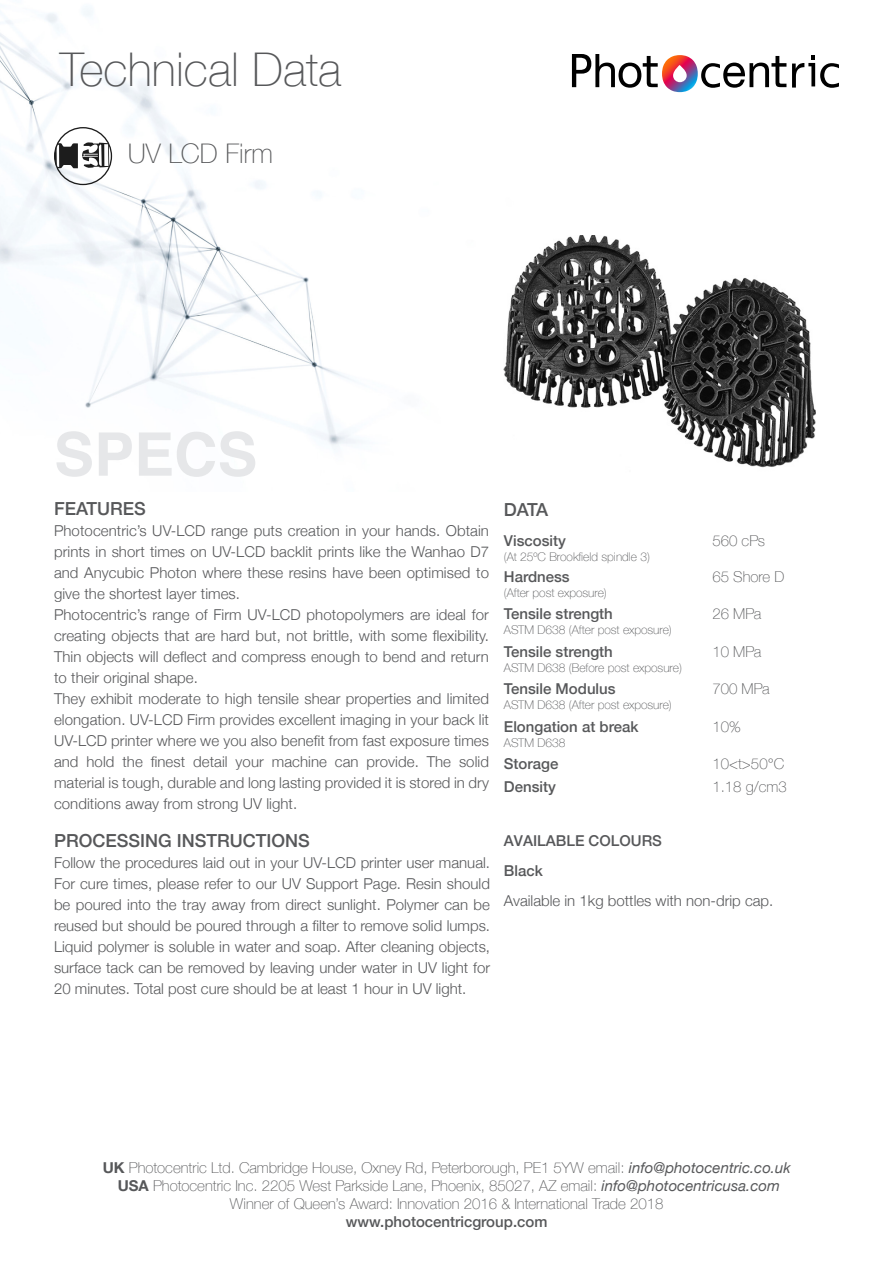
<style>
.page{position:relative;width:893px;height:1263px;background:#fff}
.page>*{position:absolute;margin:0;border:0;box-sizing:border-box;transform-origin:0 0}
.t1{font:700 60px "Helvetica";color:#e6e7e9}
.t2{font:100 46.5px "Helvetica Neue";color:#57585a}
.t3{font:100 27px "Helvetica Neue";color:#57585a}
.t4{font:500 18px "Helvetica Neue";color:#57585a}
.t5{font:300 15px/21px "Helvetica Neue";letter-spacing:.005em;color:#57585a;text-align:justify}
.t6{font:100 15px "Helvetica Neue";color:#57585a}
.t7{font:500 15px "Helvetica Neue";color:#57585a}
.t8{font:100 12px "Helvetica Neue";color:#57585a}
.s1{font-weight:500}
.s2{font-weight:700}
.s3{font-weight:400;font-style:italic}
</style>
<div class="page">
<img style="left:0;top:6px;width:504px;height:444px">
<svg style="left:792px;top:55px;width:47px;height:33px"></svg>
<svg style="left:572px;top:54px;width:214px;height:38px"></svg>
<svg style="left:55px;top:142px;width:54px;height:26px"></svg>
<div style="left:54px;top:127px;width:58px;height:58px;border:1px solid #1c1c1c;border-radius:50%"></div>
<img style="left:504px;top:235px;width:312px;height:233px">
<p class="t2" style="left:60px;top:35px;width:283px">Technical Data</p>
<p class="t3" style="left:128px;top:133px;width:147px">UV LCD Firm</p>
<p class="t1" style="left:54px;top:406px;width:205px">SPECS</p>
<p class="t4" style="left:54px;top:494px;width:93px">FEATURES</p>
<p class="t5" style="left:54px;top:519px;width:436px">Photocentric’s UV-LCD range puts creation in your hands. Obtain prints in short times on UV-LCD backlit prints like the Wanhao D7 and Anycubic Photon where these resins have been optimised to give the shortest layer times.</p>
<p class="t5" style="left:54px;top:603px;width:436px">Photocentric’s range of Firm UV-LCD photopolymers are ideal for creating objects that are hard but, not brittle, with some flexibility.<br>Thin objects will deflect and compress enough to bend and return to their original shape.</p>
<p class="t5" style="left:54px;top:687px;width:436px">They exhibit moderate to high tensile shear properties and limited elongation. UV-LCD Firm provides excellent imaging in your back lit UV-LCD printer where we you also benefit from fast exposure times and hold the finest detail your machine can provide. The solid material is tough, durable and long lasting provided it is stored in dry conditions away from strong UV light.</p>
<p class="t4" style="left:54px;top:826px;width:257px">PROCESSING INSTRUCTIONS</p>
<p class="t5" style="left:54px;top:851px;width:438px">Follow the procedures laid out in your UV-LCD printer user manual.<br>For cure times, please refer to our UV Support Page. Resin should be poured into the tray away from direct sunlight. Polymer can be reused but should be poured through a filter to remove solid lumps.<br>Liquid polymer is soluble in water and soap. After cleaning objects, surface tack can be removed by leaving under water in UV light for 20 minutes. Total post cure should be at least 1 hour in UV light.</p>
<p class="t4" style="left:504px;top:495px;width:46px">DATA</p>
<p class="t7" style="left:504px;top:528px;width:64px">Viscosity</p>
<p class="t6" style="left:712px;top:529px;width:54px">560 cPs</p>
<p class="t8" style="left:504px;top:547px;width:148px">(At 25ºC Brookfield spindle 3)</p>
<p class="t7" style="left:504px;top:564px;width:67px">Hardness</p>
<p class="t6" style="left:712px;top:565px;width:74px">65 Shore D</p>
<p class="t8" style="left:504px;top:583px;width:104px">(After post exposure)</p>
<p class="t7" style="left:504px;top:602px;width:110px">Tensile strength</p>
<p class="t6" style="left:712px;top:603px;width:50px">26 MPa</p>
<p class="t8" style="left:504px;top:621px;width:169px">ASTM D638 (After post exposure)</p>
<p class="t7" style="left:504px;top:639px;width:110px">Tensile strength</p>
<p class="t6" style="left:712px;top:640px;width:50px">10 MPa</p>
<p class="t8" style="left:504px;top:658px;width:179px">ASTM D638 (Before post exposure)</p>
<p class="t7" style="left:504px;top:677px;width:113px">Tensile Modulus</p>
<p class="t6" style="left:712px;top:678px;width:59px">700 MPa</p>
<p class="t8" style="left:504px;top:696px;width:169px">ASTM D638 (After post exposure)</p>
<p class="t7" style="left:504px;top:714px;width:136px">Elongation at break</p>
<p class="t6" style="left:712px;top:715px;width:30px">10%</p>
<p class="t8" style="left:504px;top:733px;width:63px">ASTM D638</p>
<p class="t7" style="left:504px;top:752px;width:56px">Storage</p>
<p class="t6" style="left:712px;top:753px;width:73px">10&lt;t&gt;50°C</p>
<p class="t7" style="left:504px;top:774px;width:53px">Density</p>
<p class="t6" style="left:712px;top:775px;width:76px">1.18 g/cm3</p>
<p class="t5" style="left:504px;top:825px;width:271px;line-height:30px;text-align:left"><span class="s1">AVAILABLE COLOURS<br>Black<br></span>Available in 1kg bottles with non-drip cap.</p>
<p class="t6" style="left:103px;top:1157px;width:689px"><span class="s2">UK</span> Photocentric Ltd. Cambridge House, Oxney Rd, Peterborough, PE1 5YW email: <span class="s3">info@photocentric.co.uk</span></p>
<p class="t6" style="left:118px;top:1175px;width:663px"><span class="s2">USA</span> Photocentric Inc. 2205 West Parkside Lane, Phoenix, 85027, AZ email: <span class="s3">info@photocentricusa.com</span></p>
<p class="t6" style="left:230px;top:1193px;width:435px">Winner of Queen’s Award: Innovation 2016 &amp; International Trade 2018</p>
<p class="t7" style="left:346px;top:1210px;width:203px">www.photocentricgroup.com</p>
</div>
